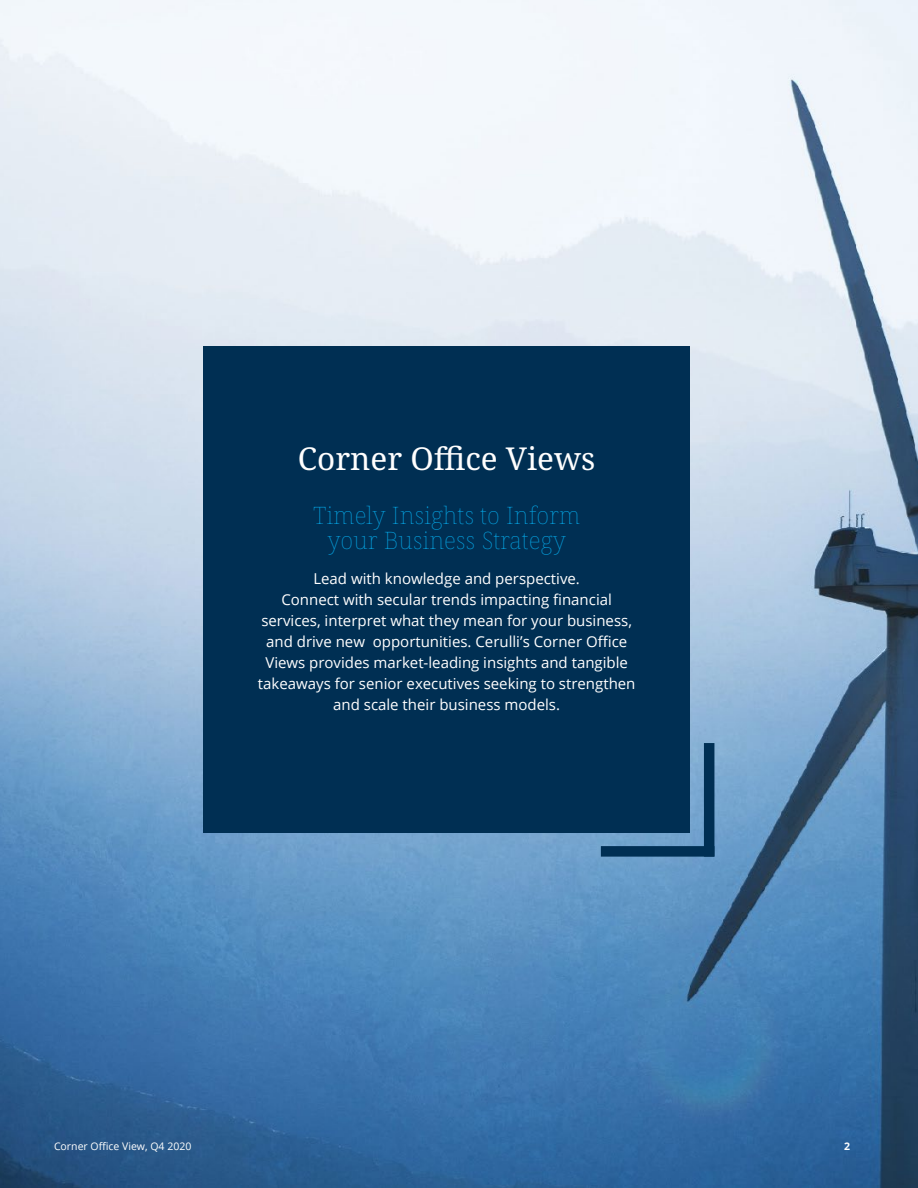
<style>
.page{position:relative;width:918px;height:1188px;background:#fff}
.page>*{position:absolute;margin:0;border:0;box-sizing:border-box;transform-origin:0 0}
.t1{font:31.5px "Noto Serif";color:#fff}
.t2{font:100 24px/25.5px "Noto Serif";color:#059edb;text-align:center}
.t3{font:15px/21px "Open Sans";color:#fff;text-align:center}
.t4{font:10.5px "Open Sans";color:#fff}
.t5{font:700 10.5px "Open Sans";color:#fff}
</style>
<div class="page">
<img style="left:0;top:0;width:918px;height:1188px">
<div style="left:204px;top:346px;width:486px;height:487px;background:#002f53"></div>
<div style="left:601px;top:846px;width:113px;height:11px;background:#002f53"></div>
<div style="left:704px;top:743px;width:10px;height:114px;background:#002f53"></div>
<h1 class="t1" style="left:298px;top:437px;width:299px">Corner Office Views</h1>
<h2 class="t2" style="left:313px;top:503px;width:269px">Timely Insights to Inform your Business Strategy</h2>
<p class="t3" style="left:258px;top:568px;width:379px">Lead with knowledge and perspective.<br>Connect with secular trends impacting financial services, interpret what they mean for your business, and drive new opportunities. Cerulli’s Corner Office Views provides market-leading insights and tangible takeaways for senior executives seeking to strengthen and scale their business models.</p>
<p class="t4" style="left:54px;top:1139px;width:139px">Corner Office View, Q4 2020</p>
<p class="t5" style="left:844px;top:1139px;width:7px">2</p>
</div>
